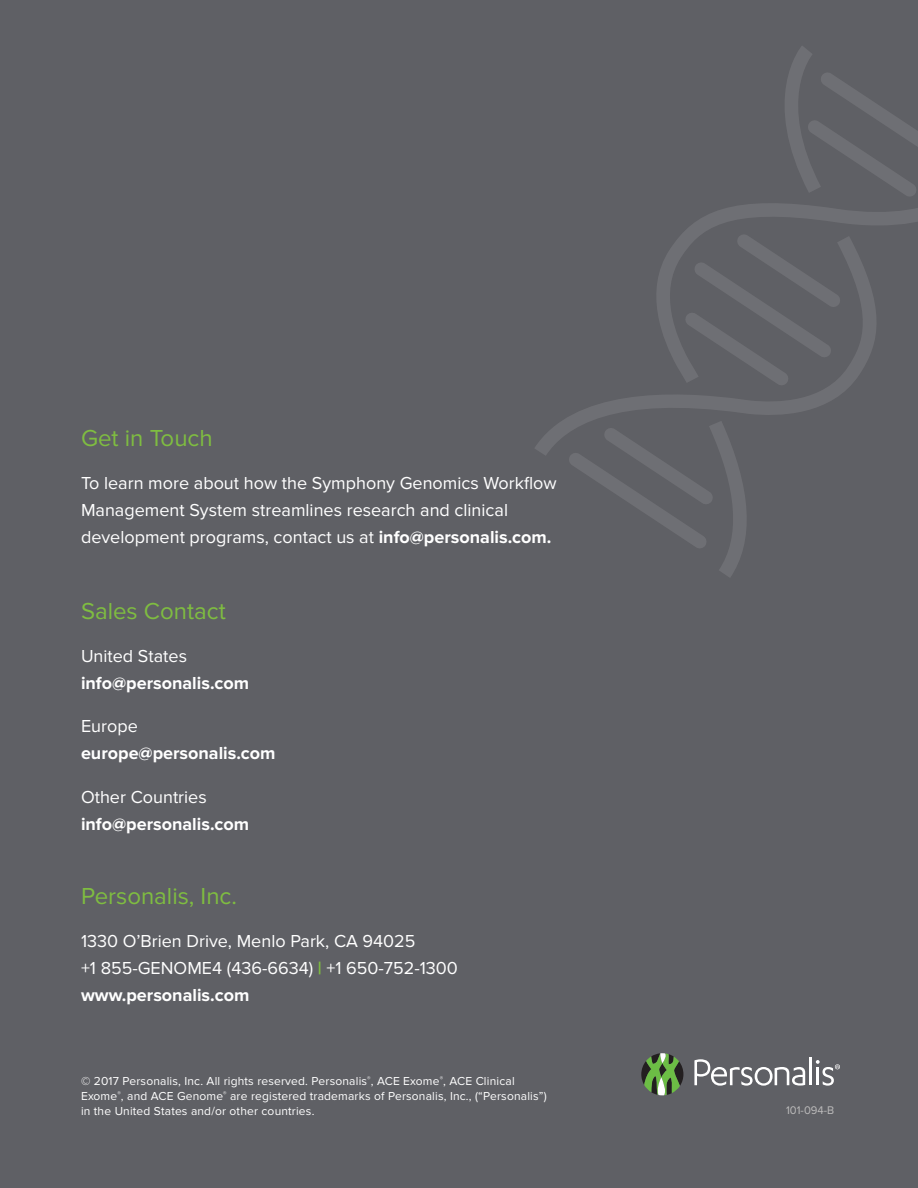
<style>
.page{position:relative;width:918px;height:1188px;background:#5f6065}
.page>*{position:absolute;margin:0;border:0;box-sizing:border-box;transform-origin:0 0}
.t1{font:24px "Proxima Nova";color:#7fbd41}
.t2{font:18px/27px "Proxima Nova";color:#fff}
.t3{font:700 18px "Proxima Nova";color:#fff}
.t4{font:12px/15px "Proxima Nova";letter-spacing:.015em;color:#fff}
.t5{font:11.55px "Proxima Nova";color:#bcbbbb}
.s1{font-weight:700}
.s2{font-weight:700;color:#7fbd41}
</style>
<div class="page">
<svg style="left:568px;top:456px;width:187px;height:122px;background:#626368"></svg>
<svg style="left:643px;top:167px;width:275px;height:216px;background:#616267"></svg>
<svg style="left:760px;top:45px;width:158px;height:153px;background:#626368"></svg>
<svg style="left:534px;top:236px;width:353px;height:220px;background:#616267"></svg>
<hr style="left:810px;top:1057px;width:2px;height:28px;background:#fff">
<svg style="left:694px;top:1059px;width:111px;height:27px"></svg>
<svg style="left:816px;top:1060px;width:24px;height:26px"></svg>
<svg style="left:641px;top:1053px;width:42px;height:42px;background:#5d7d4e"></svg>
<h1 class="t1" style="left:81px;top:424px;width:133px">Get in Touch</h1>
<p class="t2" style="left:81px;top:470px;width:477px">To learn more about how the Symphony Genomics Workflow<br>Management System streamlines research and clinical development programs, contact us at <span class="s1">info@personalis.com.</span></p>
<h1 class="t1" style="left:81px;top:597px;width:146px">Sales Contact</h1>
<p class="t2" style="left:81px;top:643px;width:108px">United States</p>
<p class="t3" style="left:81px;top:673px;width:170px">info@personalis.com</p>
<p class="t2" style="left:81px;top:713px;width:58px">Europe</p>
<p class="t3" style="left:81px;top:743px;width:196px">europe@personalis.com</p>
<p class="t2" style="left:81px;top:783px;width:127px">Other Countries</p>
<p class="t3" style="left:81px;top:813px;width:170px">info@personalis.com</p>
<h1 class="t1" style="left:81px;top:882px;width:157px">Personalis, Inc.</h1>
<p class="t2" style="left:81px;top:928px;width:378px">1330 O’Brien Drive, Menlo Park, CA 94025<br>+1 855-GENOME4 (436-6634) <span class="s2">|</span> +1 650-752-1300 <span class="s1">www.personalis.com</span></p>
<p class="t4" style="left:81px;top:1074px;width:467px">© 2017 Personalis, Inc. All rights reserved. Personalis<sup>®</sup>, ACE Exome<sup>®</sup>, ACE Clinical<br>Exome<sup>®</sup>, and ACE Genome<sup>®</sup> are registered trademarks of Personalis, Inc., (“Personalis”) in the United States and/or other countries.</p>
<p class="t5" style="left:786px;top:1104px;width:50px">101-094-B</p>
</div>
